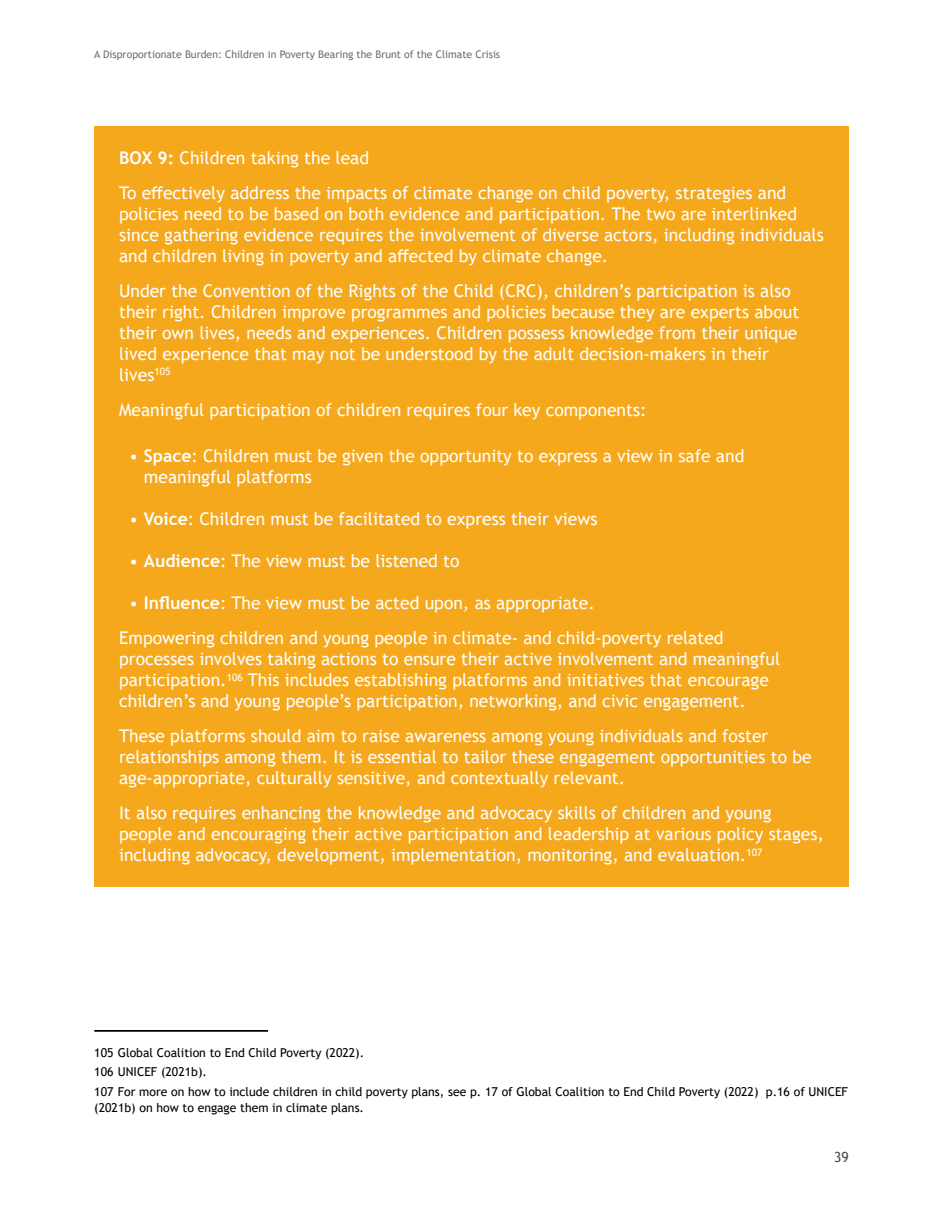
<style>
.page{position:relative;width:943px;height:1216px;background:#fff}
.page>*{position:absolute;margin:0;border:0;box-sizing:border-box;transform-origin:0 0}
.t1{font:17.5px/21px "Trebuchet MS";color:#fff}
.t2{font:14px "Trebuchet MS";color:#4d4d4f}
.t3{font:12.25px/19.8px "Trebuchet MS";color:#000}
.t4{font:10.5px "Trebuchet MS";color:#6d6e71}
.s1{font-weight:700}
</style>
<div class="page">
<div style="left:94px;top:126px;width:754px;height:760px;background:#f5a81c"></div>
<hr style="left:94px;top:1029px;width:174px;height:2px;background:#000">
<p class="t4" style="left:94px;top:47px;width:407px">A Disproportionate Burden: Children in Poverty Bearing the Brunt of the Climate Crisis</p>
<p class="t1" style="left:119px;top:140px;width:668px;line-height:35px"><span class="s1">BOX 9:</span> Children taking the lead<br>To effectively address the impacts of climate change on child poverty, strategies and</p>
<p class="t1" style="left:119px;top:203px;width:706px">policies need to be based on both evidence and participation. The two are interlinked since gathering evidence requires the involvement of diverse actors, including individuals and children living in poverty and affected by climate change.</p>
<p class="t1" style="left:119px;top:280px;width:681px">Under the Convention of the Rights of the Child (CRC), children’s participation is also their right. Children improve programmes and policies because they are experts about their own lives, needs and experiences. Children possess knowledge from their unique lived experience that may not be understood by the adult decision-makers in their lives<sup>105</sup></p>
<p class="t1" style="left:119px;top:399px;width:529px">Meaningful participation of children requires four key components:</p>
<p class="t1" style="left:144px;top:445px;width:602px;text-indent:-15px">• <span class="s1">Space</span>: Children must be given the opportunity to express a view in safe and meaningful platforms</p>
<p class="t1" style="left:129px;top:508px;width:470px">• <span class="s1">Voice</span>: Children must be facilitated to express their views</p>
<p class="t1" style="left:129px;top:550px;width:332px">• <span class="s1">Audience</span>: The view must be listened to</p>
<p class="t1" style="left:119px;top:585px;width:606px;line-height:35px;text-indent:10px">• <span class="s1">Influence</span>: The view must be acted upon, as appropriate.<br>Empowering children and young people in climate- and child-poverty related</p>
<p class="t1" style="left:119px;top:648px;width:662px">processes involves taking actions to ensure their active involvement and meaningful participation.<sup>106</sup> This includes establishing platforms and initiatives that encourage children’s and young people’s participation, networking, and civic engagement.</p>
<p class="t1" style="left:119px;top:725px;width:694px">These platforms should aim to raise awareness among young individuals and foster relationships among them. It is essential to tailor these engagement opportunities to be age-appropriate, culturally sensitive, and contextually relevant.</p>
<p class="t1" style="left:119px;top:802px;width:706px">It also requires enhancing the knowledge and advocacy skills of children and young people and encouraging their active participation and leadership at various policy stages, including advocacy, development, implementation, monitoring, and evaluation.<sup>107</sup></p>
<p class="t3" style="left:94px;top:1042px;width:755px">105 Global Coalition to End Child Poverty (2022).<br>106 UNICEF (2021b).<br>107 For more on how to include children in child poverty plans, see p. 17 of Global Coalition to End Child Poverty (2022) p.16 of UNICEF</p>
<p class="t3" style="left:94px;top:1097px;width:271px">(2021b) on how to engage them in climate plans.</p>
<p class="t2" style="left:834px;top:1148px;width:16px">39</p>
</div>
